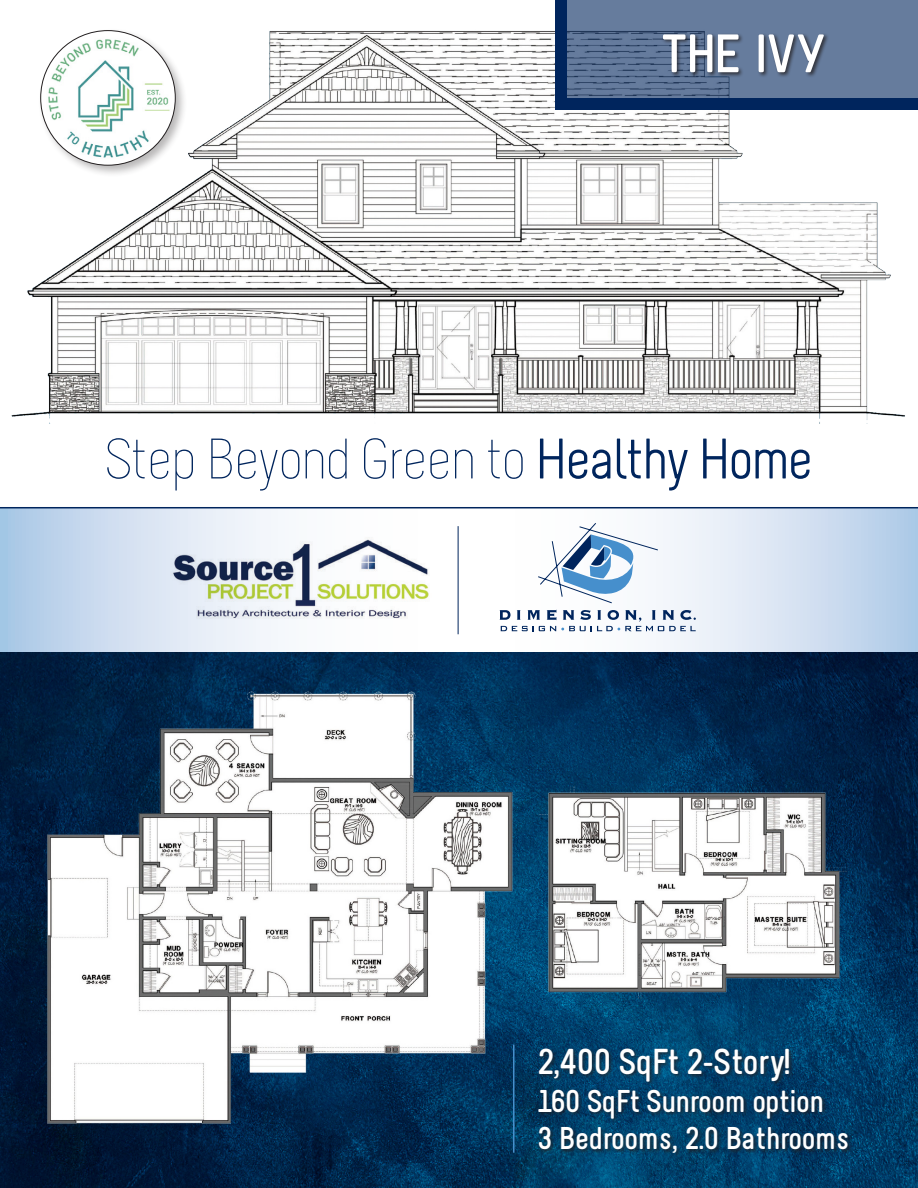
<style>
.page{position:relative;width:918px;height:1188px;background:#fff}
.page>*{position:absolute;margin:0;border:0;box-sizing:border-box;transform-origin:0 0}
.t1{font:300 57px "Melbourne";letter-spacing:-.025em;color:#00255d}
.t2{font:700 54px "Melbourne";letter-spacing:-.01em;color:#fff}
.t3{font:700 36px "Melbourne";color:#fff}
.t4{font:700 31.5px "Melbourne";color:#fff}
.s1{font-weight:400}
</style>
<div class="page">
<svg style="left:0;top:508px;width:918px;height:144px"></svg>
<img style="left:0;top:652px;width:918px;height:536px">
<img style="left:11px;top:31px;width:894px;height:392px">
<svg style="left:538px;top:523px;width:120px;height:80px"></svg>
<svg style="left:500px;top:610px;width:196px;height:21px"></svg>
<img style="left:167px;top:535px;width:267px;height:91px">
<img style="left:23px;top:688px;width:505px;height:492px">
<img style="left:533px;top:686px;width:331px;height:491px">
<div style="left:538px;top:1047px;width:316px;height:112px;background:#231f20;opacity:.75"></div>
<div style="left:37px;top:27px;width:151px;height:151px;background:#231f20;opacity:.32"></div>
<img style="left:41px;top:31px;width:134px;height:134px;border-radius:67px">
<hr style="left:513px;top:1045px;width:1px;height:108px;background:#468fcc">
<hr style="left:458px;top:526px;width:1px;height:108px;background:#00255d">
<svg style="left:567px;top:0;width:351px;height:98px;fill:#667c9d"></svg>
<div style="left:661px;top:33px;width:168px;height:45px;background:#231f20;opacity:.75"></div>
<hr style="left:0;top:507px;width:918px;height:1px;background:#00255d">
<div style="left:556px;top:98px;width:362px;height:12px;background:#00255d"></div>
<div style="left:555px;top:0;width:12px;height:110px;background:#00255d"></div>
<p class="t2" style="left:661px;top:25px;width:165px">THE IVY</p>
<p class="t1" style="left:105px;top:429px;width:710px">Step Beyond Green to <span class="s1">Healthy Home</span></p>
<p class="t3" style="left:538px;top:1043px;width:253px">2,400 SqFt 2-Story!</p>
<p class="t4" style="left:538px;top:1084px;width:288px">160 SqFt Sunroom option</p>
<p class="t4" style="left:538px;top:1122px;width:313px">3 Bedrooms, 2.0 Bathrooms</p>
</div>
